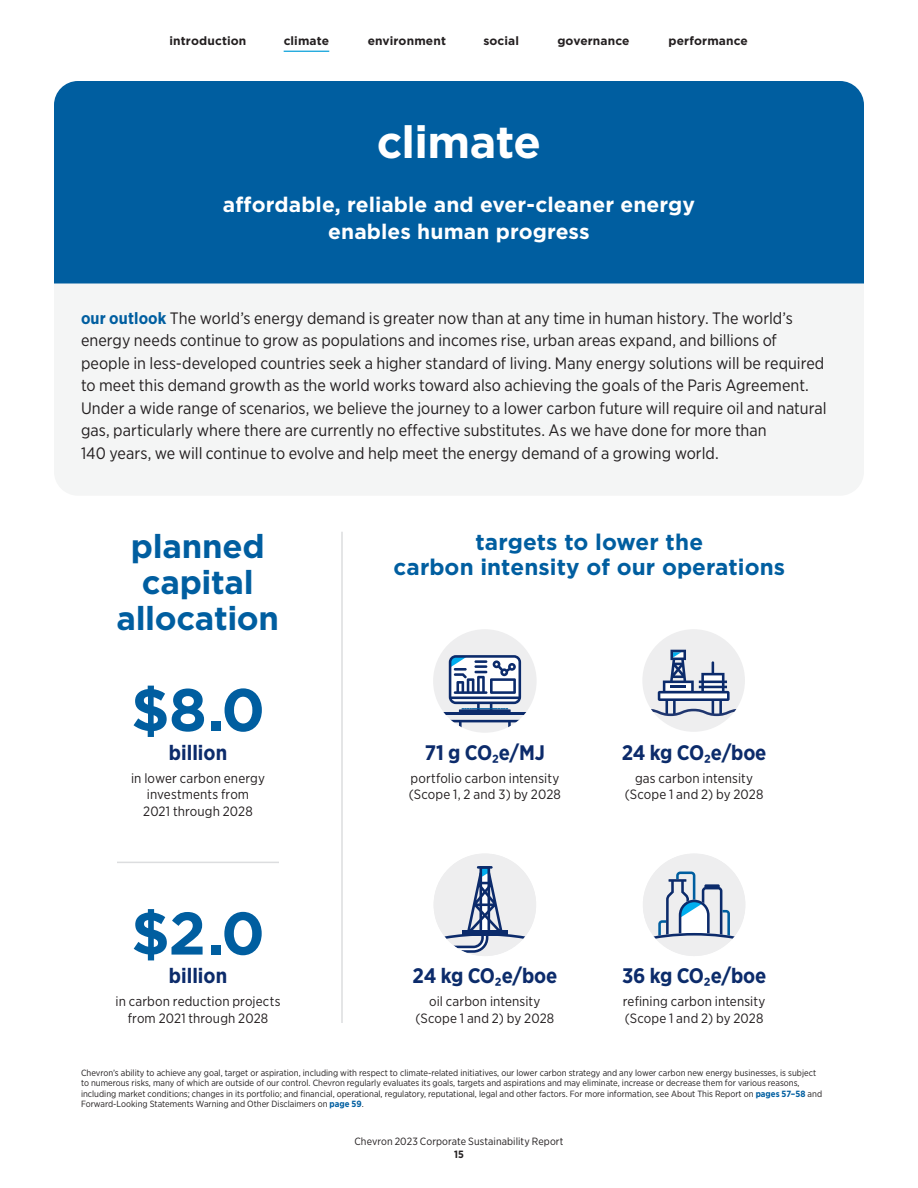
<style>
.page{position:relative;width:918px;height:1188px;background:#fff}
.page>*{position:absolute;margin:0;border:0;box-sizing:border-box;transform-origin:0 0}
.t1{font:700 60px "Gotham";color:#005ea0}
.t2{font:700 45px "Gotham";letter-spacing:-.015em;color:#fff}
.t3{font:700 33px/36px "Gotham";letter-spacing:-.01em;color:#005ea0;text-align:center}
.t4{font:700 22.5px/25.5px "Gotham";color:#005ea0;text-align:center}
.t5{font:700 21px "Gotham Narrow";letter-spacing:-.01em;color:#0c2b6b}
.t6{font:700 21px/27px "Gotham";color:#fff;text-align:center}
.t7{font:16.5px/22.5px "Gotham Narrow";color:#231f20}
.t8{font:13.5px/16.5px "Gotham Narrow";letter-spacing:.01em;color:#231f20;text-align:center}
.t9{font:700 12px "Gotham";letter-spacing:.01em;color:#231f20}
.t10{font:10.5px "Gotham Narrow";letter-spacing:.01em;color:#231f20}
.t11{font:700 10.5px "Gotham Narrow";color:#231f20}
.t12{font:9px/10.5px "Gotham Narrow";color:#231f20}
.s1{font-weight:700;color:#005ea0}
.s2{color:#0b2c6a}
</style>
<div class="page">
<div style="left:54px;top:174px;width:810px;height:322px;background:#f4f5f5;border-radius:24px"></div>
<div style="left:54px;top:81px;width:810px;height:203px;background:#005ea0"></div>
<hr style="left:284px;top:51px;width:45px;height:1px;background:#009dd9">
<hr style="left:341px;top:532px;width:2px;height:491px;background:#dcdddf">
<div style="left:433px;top:629px;width:104px;height:104px;background:#eeeeef;border-radius:50%"></div>
<hr style="left:437px;top:712px;width:95px;height:3px;background:#0c2b6b">
<svg style="left:451px;top:720px;width:68px;height:13px"></svg>
<svg style="left:449px;top:655px;width:72px;height:57px;background:#92a3bf"></svg>
<div style="left:642px;top:629px;width:103px;height:103px;background:#eeeeef;border-radius:50%"></div>
<svg style="left:651px;top:650px;width:85px;height:66px"></svg>
<div style="left:643px;top:853px;width:102px;height:103px;background:#eeeeef;border-radius:50%"></div>
<svg style="left:643px;top:872px;width:102px;height:70px"></svg>
<div style="left:434px;top:853px;width:102px;height:103px;background:#eeeeef;border-radius:50%"></div>
<svg style="left:444px;top:866px;width:81px;height:87px"></svg>
<hr style="left:117px;top:862px;width:162px;height:1px;background:#dcdddf">
<p class="t9" style="left:169px;top:33px;width:79px">introduction</p>
<p class="t9" style="left:284px;top:33px;width:47px">climate</p>
<p class="t9" style="left:368px;top:33px;width:80px">environment</p>
<p class="t9" style="left:483px;top:33px;width:37px">social</p>
<p class="t9" style="left:557px;top:33px;width:74px">governance</p>
<p class="t9" style="left:669px;top:33px;width:81px">performance</p>
<h3 class="t2" style="left:377px;top:112px;width:166px">climate</h3>
<p class="t6" style="left:223px;top:190px;width:474px">affordable, reliable and ever-cleaner energy enables human progress</p>
<h4 class="t7" style="left:81px;top:307px;width:713px"><span class="s1">our outlook</span> The world’s energy demand is greater now than at any time in human history. The world’s</h4>
<p class="t7" style="left:81px;top:329px;width:747px">energy needs continue to grow as populations and incomes rise, urban areas expand, and billions of people in less-developed countries seek a higher standard of living. Many energy solutions will be required to meet this demand growth as the world works toward also achieving the goals of the Paris Agreement.<br>Under a wide range of scenarios, we believe the journey to a lower carbon future will require oil and natural gas, particularly where there are currently no effective substitutes. As we have done for more than<br>140 years, we will continue to evolve and help meet the energy demand of a growing world.</p>
<h4 class="t3" style="left:116px;top:528px;width:164px">planned capital allocation</h4>
<p class="t1" style="left:131px;top:670px;width:136px">$8.0</p>
<p class="t5" style="left:169px;top:739px;width:60px">billion</p>
<p class="t8" style="left:131px;top:770px;width:135px">in lower carbon energy investments from<br>2021 through 2028</p>
<p class="t1" style="left:131px;top:894px;width:135px">$2.0</p>
<p class="t5" style="left:169px;top:962px;width:60px">billion</p>
<p class="t8" style="left:116px;top:993px;width:166px">in carbon reduction projects from 2021 through 2028</p>
<h4 class="t4" style="left:394px;top:529px;width:393px">targets to lower the<br>carbon intensity of our operations</h4>
<p class="t5" style="left:425px;top:739px;width:122px">71 g <span class="s2">C</span>O₂e/MJ</p>
<p class="t8" style="left:409px;top:770px;width:154px;text-align:left">portfolio carbon intensity (Scope 1, 2 and 3) by 2028</p>
<p class="t5" style="left:622px;top:739px;width:146px">24 k<span class="s2">g C</span>O2<span class="s2">e/</span>boe</p>
<p class="t8" style="left:625px;top:770px;width:140px">gas carbon intensity (Scope 1 and 2) by 2028</p>
<p class="t5" style="left:413px;top:962px;width:146px">24 k<span class="s2">g C</span>O₂<span class="s2">e/</span>boe</p>
<p class="t8" style="left:416px;top:993px;width:140px">oil carbon intensity (Scope 1 and 2) by 2028</p>
<p class="t5" style="left:622px;top:962px;width:146px">36 k<span class="s2">g C</span>O₂<span class="s2">e/</span>boe</p>
<p class="t8" style="left:623px;top:993px;width:144px;text-align:left">refining carbon intensity (Scope 1 and 2) by 2028</p>
<p class="t12" style="left:81px;top:1067px;width:743px">Chevron’s ability to achieve any goal, target or aspiration, including with respect to climate-related initiatives, our lower carbon strategy and any lower carbon new energy businesses, is subject to numerous risks, many of which are outside of our control. Chevron regularly evaluates its goals, targets and aspirations and may eliminate, increase or decrease them for various reasons, including market conditions; changes in its portfolio; and financial, operational, regulatory, reputational, legal and other factors. For more information, see About This Report on <span class="s1">pages 57–58</span> and Forward-Looking Statements Warning and Other Disclaimers on <span class="s1">page 59</span>.</p>
<p class="t10" style="left:354px;top:1135px;width:211px">Chevron 2023 Corporate Sustainability Report</p>
<p class="t11" style="left:454px;top:1148px;width:11px">15</p>
</div>
